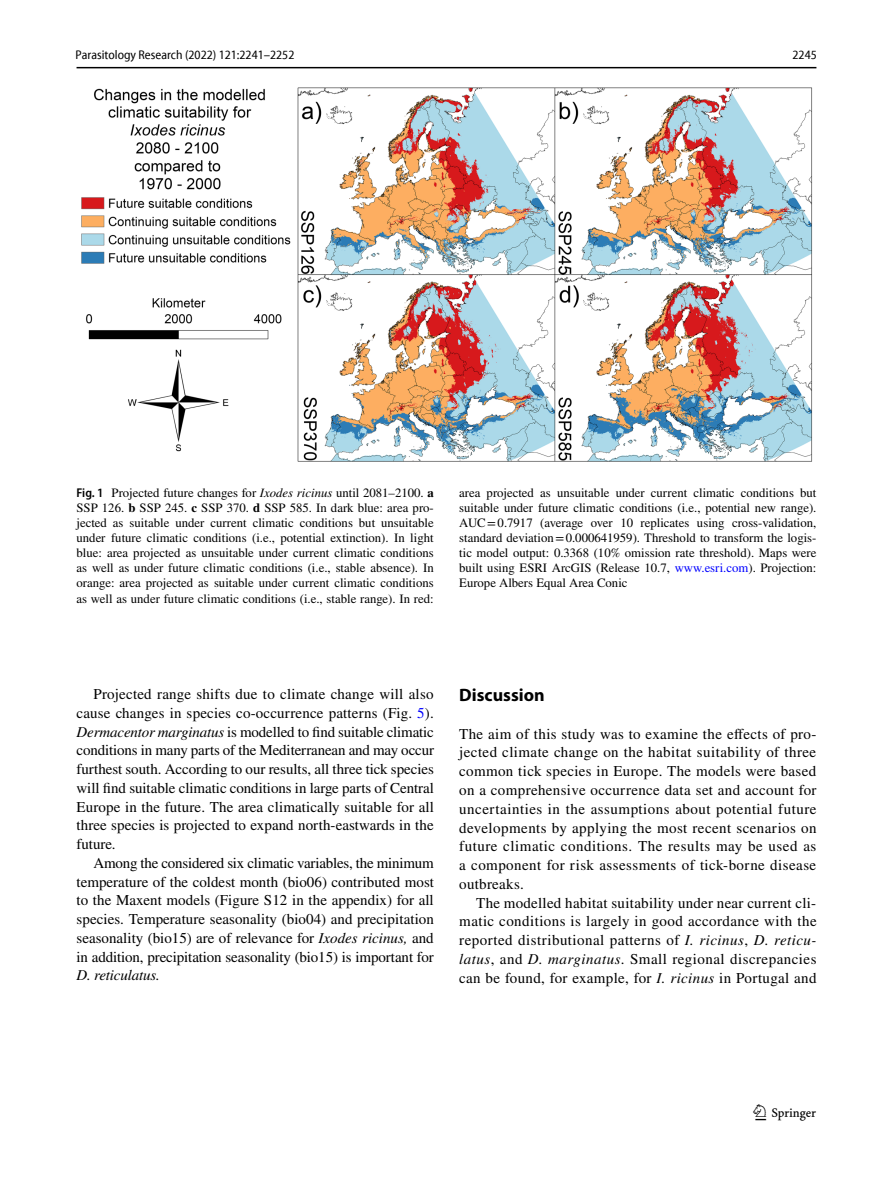
<style>
.page{position:relative;width:893px;height:1187px;background:#fff}
.page>*{position:absolute;margin:0;border:0;box-sizing:border-box;transform-origin:0 0}
.t1{font:22.5px "Springnew Regular 3";color:#000}
.t2{font:700 18px "Myriad Pro";color:#000}
.t3{font:15px/18.8px "STIX";letter-spacing:.005em;color:#000;text-align:justify}
.t4{font:italic 15px "STIX";letter-spacing:-.01em;color:#000}
.t5{font:12.75px/15px "STIX";color:#000;text-align:justify}
.t6{font:semi-condensed 12.75px "Myriad Pro Unic";color:#000}
.s1{font-family:"Myriad Pro";font-weight:600;font-stretch:semi-condensed}
.s2{font-style:italic}
.s3{font-weight:700}
.s4{color:#00f}
</style>
<div class="page">
<hr style="left:77px;top:67px;width:739px;height:1px;background:#000">
<img style="left:81px;top:87px;width:731px;height:375px">
<p class="t6" style="left:76px;top:50px;width:220px">Parasitology Research (2022) 121:2241–2252</p>
<p class="t6" style="left:792px;top:50px;width:26px">2245</p>
<p class="t5" style="left:77px;top:486px;width:359px"><span class="s1">Fig. 1</span> Projected future changes for <span class="s2">Ixodes ricinus</span> until 2081–2100. <span class="s3">a </span>SSP 126. <span class="s3">b</span> SSP 245. <span class="s3">c</span> SSP 370. <span class="s3">d</span> SSP 585. In dark blue: area pro&shy;jected as suitable under current climatic conditions but unsuitable under future climatic conditions (i.e., potential extinction). In light blue: area projected as unsuitable under current climatic conditions as well as under future climatic conditions (i.e., stable absence). In orange: area projected as suitable under current climatic conditions as well as under future climatic conditions (i.e., stable range). In red:</p>
<p class="t5" style="left:459px;top:486px;width:359px">area projected as unsuitable under current climatic conditions but suitable under future climatic conditions (i.e., potential new range).<br>AUC=0.7917 (average over 10 replicates using cross-validation, standard deviation=0.000641959). Threshold to transform the logis&shy;tic model output: 0.3368 (10% omission rate threshold). Maps were built using ESRI ArcGIS (Release 10.7, <span class="s4">www.esri.com</span>). Projection:<br>Europe Albers Equal Area Conic</p>
<p class="t3" style="left:77px;top:685px;width:359px;text-indent:17px">Projected range shifts due to climate change will also cause changes in species co-occurrence patterns (Fig. <span class="s4">5</span>).<br><span class="s2">Dermacentor marginatus</span> is modelled to find suitable climatic conditions in many parts of the Mediterranean and may occur furthest south. According to our results, all three tick species will find suitable climatic conditions in large parts of Central Europe in the future. The area climatically suitable for all three species is projected to expand north-eastwards in the future.</p>
<p class="t3" style="left:77px;top:854px;width:359px;text-indent:17px">Among the considered six climatic variables, the minimum temperature of the coldest month (bio06) contributed most to the Maxent models (Figure S12 in the appendix) for all species. Temperature seasonality (bio04) and precipitation seasonality (bio15) are of relevance for <span class="s2">Ixodes ricinus,</span> and in addition, precipitation seasonality (bio15) is important for</p>
<p class="t4" style="left:77px;top:964px;width:85px">D. reticulatus.</p>
<p class="t2" style="left:459px;top:683px;width:87px">Discussion</p>
<p class="t3" style="left:459px;top:725px;width:359px">The aim of this study was to examine the effects of pro&shy;jected climate change on the habitat suitability of three common tick species in Europe. The models were based on a comprehensive occurrence data set and account for uncertainties in the assumptions about potential future developments by applying the most recent scenarios on future climatic conditions. The results may be used as a component for risk assessments of tick-borne disease outbreaks.</p>
<p class="t3" style="left:459px;top:894px;width:359px;text-indent:17px">The modelled habitat suitability under near current cli&shy;matic conditions is largely in good accordance with the reported distributional patterns of <span class="s2">I. ricinus</span>, <span class="s2">D. reticu&shy;latus</span>, and <span class="s2">D. marginatus</span>. Small regional discrepancies can be found, for example, for <span class="s2">I. ricinus</span> in Portugal and</p>
<h1 class="t1" style="left:755px;top:1104px;width:62px">1 3</h1>
</div>
